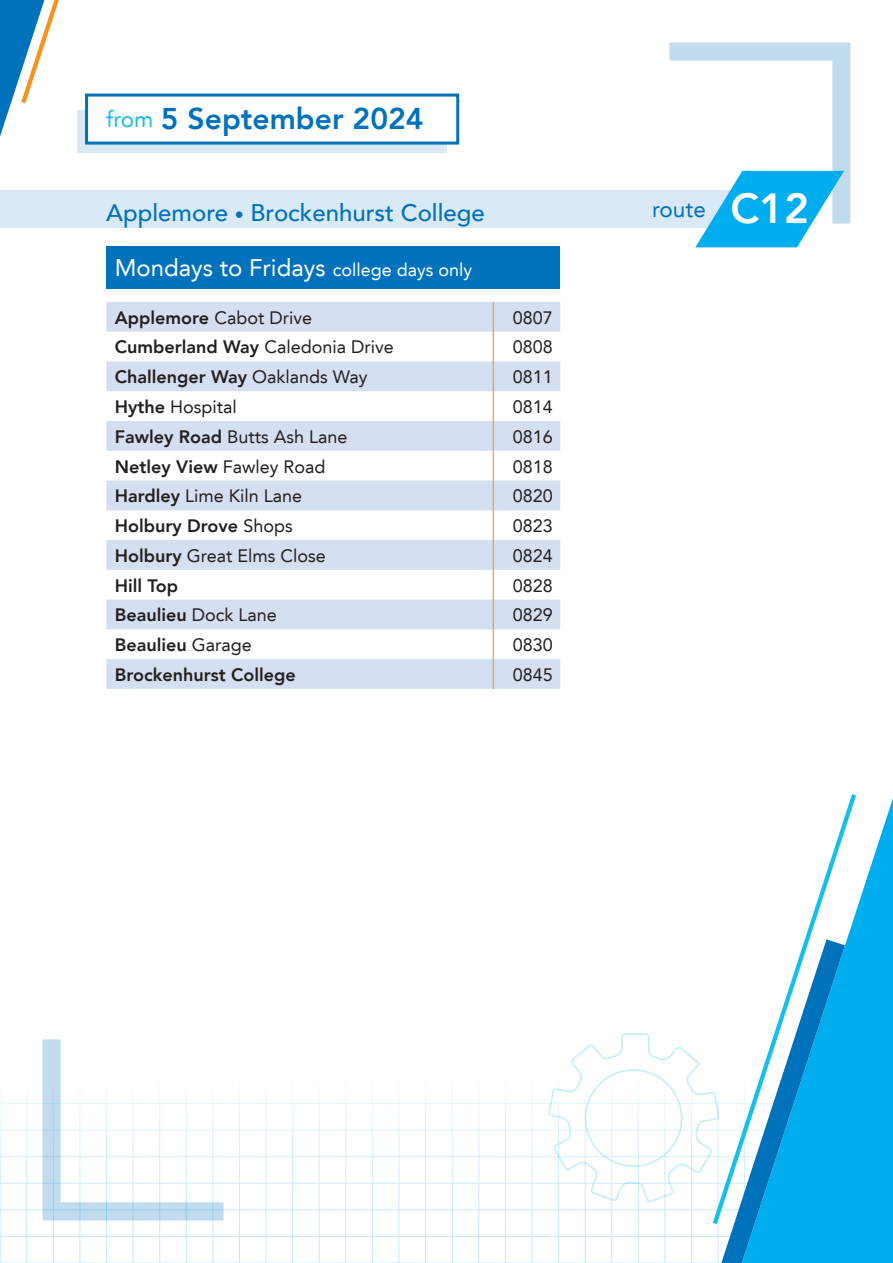
<style>
.page{position:relative;width:893px;height:1263px;background:#fff}
.page>*{position:absolute;margin:0;border:0;box-sizing:border-box;transform-origin:0 0}
.t1{font:800 30px "Avenir LT";color:#0072bc}
.t2{font:24px "Avenir LT";color:#fff}
.t3{font:500 24px "Avenir LT";color:#0072bc}
.t4{font:22.5px "Avenir LT";color:#0072bc}
.t5{font:18px "Avenir LT";color:#231f20}
.t6{font:800 18px "Avenir LT";color:#231f20}
.s1{font-weight:400;font-size:22.5px;color:#15bfe9}
.s2{font-size:18px}
.s3{font-weight:800;font-size:42px;color:#fff}
.s4{font-weight:800}
.s5{font-weight:400}
</style>
<div class="page">
<hr style="left:0;top:1103px;width:891px;height:1px;background:#00aeef">
<hr style="left:0;top:1130px;width:891px;height:1px;background:#00aeef">
<hr style="left:0;top:1156px;width:891px;height:1px;background:#00aeef">
<hr style="left:0;top:1183px;width:891px;height:1px;background:#00aeef">
<hr style="left:0;top:1209px;width:891px;height:1px;background:#00aeef">
<hr style="left:0;top:1236px;width:891px;height:1px;background:#00aeef">
<hr style="left:0;top:1262px;width:891px;height:1px;background:#00aeef">
<hr style="left:425px;top:1084px;width:1px;height:179px;background:#00aeef">
<hr style="left:399px;top:1084px;width:1px;height:179px;background:#00aeef">
<hr style="left:372px;top:1084px;width:1px;height:179px;background:#00aeef">
<hr style="left:345px;top:1084px;width:1px;height:179px;background:#00aeef">
<hr style="left:319px;top:1084px;width:1px;height:179px;background:#00aeef">
<hr style="left:292px;top:1084px;width:1px;height:179px;background:#00aeef">
<hr style="left:266px;top:1084px;width:1px;height:179px;background:#00aeef">
<hr style="left:239px;top:1084px;width:1px;height:179px;background:#00aeef">
<hr style="left:213px;top:1084px;width:1px;height:179px;background:#00aeef">
<hr style="left:186px;top:1084px;width:1px;height:179px;background:#00aeef">
<hr style="left:159px;top:1084px;width:1px;height:179px;background:#00aeef">
<hr style="left:133px;top:1084px;width:1px;height:179px;background:#00aeef">
<hr style="left:106px;top:1084px;width:1px;height:179px;background:#00aeef">
<hr style="left:80px;top:1084px;width:1px;height:179px;background:#00aeef">
<hr style="left:53px;top:1084px;width:1px;height:179px;background:#00aeef">
<hr style="left:27px;top:1084px;width:1px;height:179px;background:#00aeef">
<hr style="left:0;top:1084px;width:1px;height:179px;background:#00aeef">
<hr style="left:532px;top:1084px;width:1px;height:179px;background:#00aeef">
<hr style="left:505px;top:1084px;width:1px;height:179px;background:#00aeef">
<hr style="left:479px;top:1084px;width:1px;height:179px;background:#00aeef">
<hr style="left:452px;top:1084px;width:1px;height:179px;background:#00aeef">
<svg style="left:845px;top:798px;width:48px;height:465px;fill:#00aeef"></svg>
<svg style="left:805px;top:794px;width:51px;height:430px"></svg>
<svg style="left:0;top:0;width:59px;height:137px"></svg>
<svg style="left:43px;top:1039px;width:181px;height:181px"></svg>
<svg style="left:548px;top:939px;width:297px;height:324px"></svg>
<div style="left:106px;top:247px;width:454px;height:42px;background:#0072bc"></div>
<svg style="left:106px;top:302px;width:454px;height:387px;fill:#d4e0f1"></svg>
<hr style="left:493px;top:302px;width:1px;height:30px;background:#f7931d">
<svg style="left:493px;top:332px;width:1px;height:29px"></svg>
<hr style="left:493px;top:361px;width:1px;height:30px;background:#f7931d">
<hr style="left:493px;top:391px;width:1px;height:30px;background:#f7931d">
<hr style="left:493px;top:421px;width:1px;height:30px;background:#f7931d">
<svg style="left:493px;top:451px;width:1px;height:29px"></svg>
<hr style="left:493px;top:480px;width:1px;height:30px;background:#f7931d">
<hr style="left:493px;top:510px;width:1px;height:30px;background:#f7931d">
<hr style="left:493px;top:540px;width:1px;height:30px;background:#f7931d">
<hr style="left:493px;top:570px;width:1px;height:30px;background:#f7931d">
<svg style="left:493px;top:600px;width:1px;height:29px"></svg>
<hr style="left:493px;top:629px;width:1px;height:30px;background:#f7931d">
<hr style="left:493px;top:659px;width:1px;height:30px;background:#f7931d">
<div style="left:0;top:190px;width:740px;height:38px;background:#d9e9f5"></div>
<svg style="left:669px;top:43px;width:181px;height:204px"></svg>
<div style="left:77px;top:111px;width:369px;height:42px;background:#d9e9f5"></div>
<div style="left:85px;top:94px;width:374px;height:51px;background:#fff;border:3px solid #0072bc"></div>
<h1 class="t1" style="left:106px;top:101px;width:319px"><span class="s1">from</span> 5 September 2024</h1>
<h2 class="t3" style="left:106px;top:199px;width:380px">Applemore <span class="s2">•</span> Brockenhurst College</h2>
<p class="t4" style="left:652px;top:196px;width:158px">route <span class="s3">C12</span></p>
<h2 class="t2" style="left:115px;top:253px;width:359px">Mondays to Fridays <span class="s2">college days only</span></h2>
<p class="t5" style="left:115px;top:307px;width:199px"><span class="s4">Applemore</span> Cabot Drive</p>
<p class="t5" style="left:513px;top:307px;width:42px">0807</p>
<p class="t5" style="left:115px;top:337px;width:281px"><span class="s4">Cumberland Way</span> Caledonia Drive</p>
<p class="t5" style="left:513px;top:337px;width:42px">0808</p>
<p class="t6" style="left:115px;top:366px;width:254px">Challenger Way <span class="s5">Oaklands Way</span></p>
<p class="t5" style="left:513px;top:366px;width:42px">0811</p>
<p class="t5" style="left:115px;top:396px;width:124px"><span class="s4">Hythe</span> Hospital</p>
<p class="t5" style="left:513px;top:396px;width:42px">0814</p>
<p class="t5" style="left:115px;top:426px;width:234px"><span class="s4">Fawley Road</span> Butts Ash Lane</p>
<p class="t5" style="left:513px;top:426px;width:42px">0816</p>
<p class="t6" style="left:115px;top:456px;width:212px">Netley View <span class="s5">Fawley Road</span></p>
<p class="t5" style="left:513px;top:456px;width:42px">0818</p>
<p class="t5" style="left:115px;top:486px;width:189px"><span class="s4">Hardley</span> Lime Kiln Lane</p>
<p class="t5" style="left:513px;top:486px;width:42px">0820</p>
<p class="t6" style="left:115px;top:515px;width:180px">Holbury Drove <span class="s5">Shops</span></p>
<p class="t5" style="left:513px;top:515px;width:42px">0823</p>
<p class="t5" style="left:115px;top:545px;width:213px"><span class="s4">Holbury</span> Great Elms Close</p>
<p class="t5" style="left:513px;top:545px;width:42px">0824</p>
<p class="t6" style="left:115px;top:575px;width:65px">Hill Top</p>
<p class="t5" style="left:513px;top:575px;width:42px">0828</p>
<p class="t6" style="left:115px;top:604px;width:164px">Beaulieu <span class="s5">Dock Lane</span></p>
<p class="t5" style="left:513px;top:605px;width:42px">0829</p>
<p class="t6" style="left:115px;top:634px;width:139px">Beaulieu <span class="s5">Garage</span></p>
<p class="t5" style="left:513px;top:634px;width:42px">0830</p>
<p class="t6" style="left:115px;top:664px;width:182px">Brockenhurst College</p>
<p class="t5" style="left:513px;top:664px;width:42px">0845</p>
</div>
